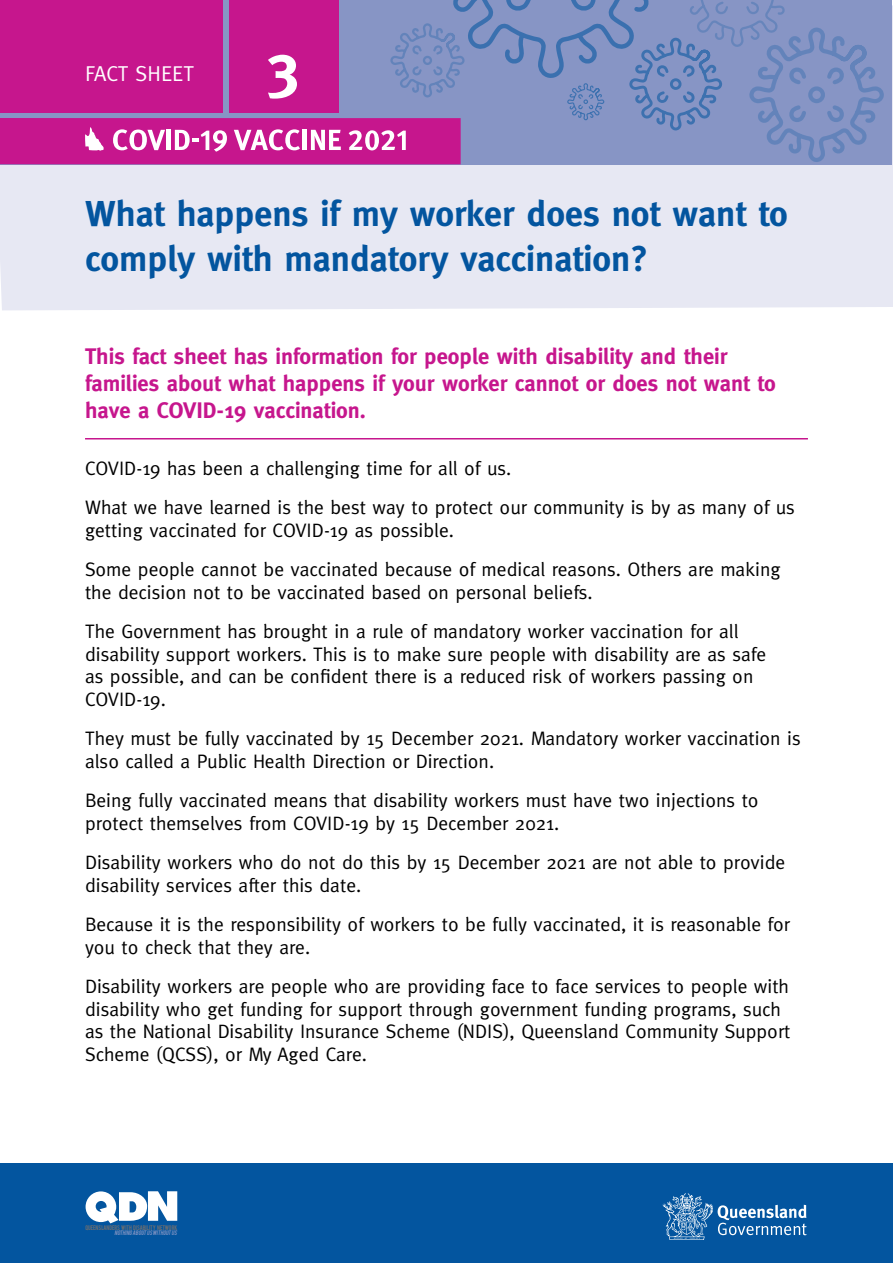
<style>
.page{position:relative;width:893px;height:1263px;background:#fff}
.page>*{position:absolute;margin:0;border:0;box-sizing:border-box;transform-origin:0 0}
.t1{font:700 62.1px "Meta";color:#fff}
.t2{font:700 36px/45px "Meta";color:#03559f}
.t3{font:700 22.5px/27px "Meta";color:#c6168d}
.t4{font:21.6px "Meta";color:#fff}
.t5{font:19.5px/22.5px "Meta";color:#000}
.t6{font:5.25px "Bebas";letter-spacing:-.005em;color:#6d6e70}
.t7{font:italic 5.25px "Bebas";color:#7c91c1}
</style>
<div class="page">
<div style="left:0;top:5px;width:893px;height:305px;background:#e7e8f3"></div>
<div style="left:0;top:1164px;width:893px;height:99px;background:#03559f"></div>
<svg style="left:0;top:0;width:885px;height:164px;background:#8f7fbb"></svg>
<div style="left:0;top:0;width:223px;height:113px;background:#c6168d"></div>
<div style="left:230px;top:0;width:109px;height:113px;background:#c6168d"></div>
<hr style="left:85px;top:438px;width:723px;height:1px;background:#c6168d">
<svg style="left:663px;top:1193px;width:143px;height:47px"></svg>
<svg style="left:86px;top:1191px;width:91px;height:32px"></svg>
<p class="t4" style="left:85px;top:61px;width:111px">FACT SHEET</p>
<p class="t1" style="left:266px;top:30px;width:35px">3</p>
<h1 class="t2" style="left:85px;top:191px;width:704px">What happens if my worker does not want to comply with mandatory vaccination?</h1>
<p class="t3" style="left:85px;top:343px;width:692px">This fact sheet has information for people with disability and their families about what happens if your worker cannot or does not want to have a COVID-19 vaccination.</p>
<p class="t5" style="left:85px;top:448px;width:711px;line-height:39.5px">COVID-19 has been a challenging time for all of us.<br>What we have learned is the best way to protect our community is by as many of us</p>
<p class="t5" style="left:85px;top:510px;width:697px;line-height:39.5px">getting vaccinated for COVID-19 as possible.<br>Some people cannot be vaccinated because of medical reasons. Others are making</p>
<p class="t5" style="left:85px;top:572px;width:655px;line-height:39.5px">the decision not to be vaccinated based on personal beliefs.<br>The Government has brought in a rule of mandatory worker vaccination for all</p>
<p class="t5" style="left:85px;top:642px;width:683px">disability support workers. This is to make sure people with disability are as safe as possible, and can be confident there is a reduced risk of workers passing on<br>COVID-19.</p>
<p class="t5" style="left:85px;top:727px;width:717px">They must be fully vaccinated by 15 December 2021. Mandatory worker vaccination is also called a Public Health Direction or Direction.</p>
<p class="t5" style="left:85px;top:789px;width:675px">Being fully vaccinated means that disability workers must have two injections to protect themselves from COVID-19 by 15 December 2021.</p>
<p class="t5" style="left:85px;top:851px;width:702px">Disability workers who do not do this by 15 December 2021 are not able to provide disability services after this date.</p>
<p class="t5" style="left:85px;top:913px;width:707px">Because it is the responsibility of workers to be fully vaccinated, it is reasonable for you to check that they are.</p>
<p class="t5" style="left:85px;top:975px;width:707px">Disability workers are people who are providing face to face services to people with disability who get funding for support through government funding programs, such as the National Disability Insurance Scheme (NDIS), Queensland Community Support Scheme (QCSS), or My Aged Care.</p>
<p class="t6" style="left:85px;top:1223px;width:93px">QUEENSLANDERS WITH DISABILITY NETWORK</p>
<p class="t7" style="left:114px;top:1229px;width:65px">NOTHINGABOUTUSWITHOUTUS</p>
</div>
